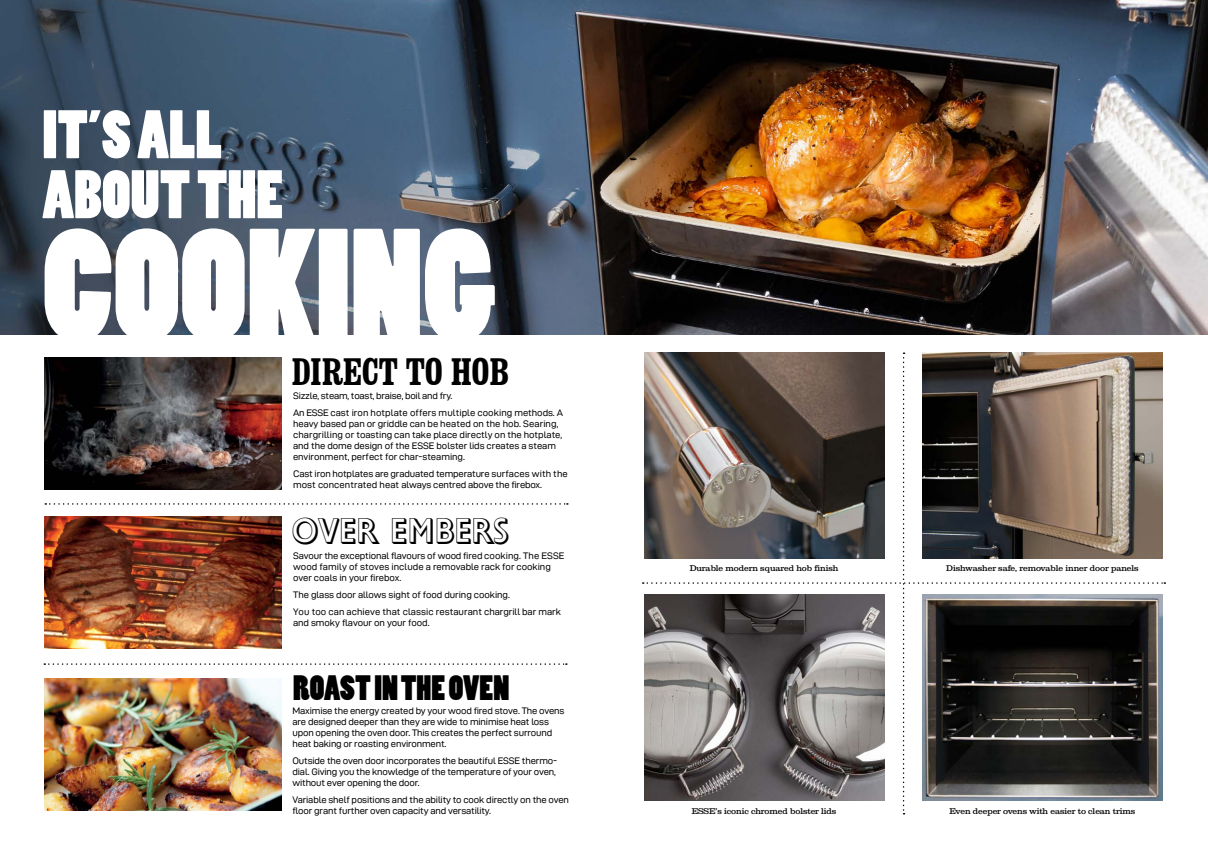
<style>
.page{position:relative;width:1208px;height:859px;background:#fff}
.page>*{position:absolute;margin:0;border:0;box-sizing:border-box;transform-origin:0 0}
.t1{font:150px "Poplar Std";color:#fff}
.t2{font:64px/60px "Poplar Std";color:#fff}
.t3{font:700 condensed 38px "Clarendon BT";letter-spacing:-.01em;color:#000}
.t4{font:34.5px "Gill Sans MT Shadow";letter-spacing:-.015em;color:#000}
.t5{font:33px "Poplar Std";color:#000}
.t6{font:9.5px/11px "D DIN Exp";letter-spacing:-.015em;color:#000}
.t7{font:8px "Clarxndon";color:#000}
</style>
<div class="page">
<img style="left:0;top:0;width:1208px;height:334px">
<img style="left:45px;top:517px;width:237px;height:132px">
<img style="left:45px;top:678px;width:237px;height:132px">
<svg style="left:45px;top:503px;width:523px;height:2px"></svg>
<svg style="left:44px;top:663px;width:523px;height:2px"></svg>
<img style="left:45px;top:357px;width:237px;height:132px">
<img style="left:643px;top:352px;width:522px;height:462px">
<h2 class="t2" style="left:43px;top:108px;width:242px">IT’S ALL<br>ABOUT THE</h2>
<h1 class="t1" style="left:43px;top:204px;width:454px">COOKING</h1>
<h3 class="t3" style="left:291px;top:348px;width:219px">DIRECT TO HOB</h3>
<p class="t6" style="left:293px;top:388px;width:271px;line-height:16.7px">Sizzle, steam, toast, braise, boil and fry.<br>An ESSE cast iron hotplate offers multiple cooking methods. A</p>
<p class="t6" style="left:293px;top:418px;width:271px">heavy based pan or griddle can be heated on the hob. Searing, chargrilling or toasting can take place directly on the hotplate, and the dome design of the ESSE bolster lids creates a steam environment, perfect for char-steaming.</p>
<p class="t6" style="left:293px;top:468px;width:276px">Cast iron hotplates are graduated temperature surfaces with the most concentrated heat always centred above the firebox.</p>
<h3 class="t4" style="left:290px;top:507px;width:220px">OVER EMBERS</h3>
<p class="t6" style="left:293px;top:550px;width:273px">Savour the exceptional flavours of wood fired cooking. The ESSE wood family of stoves include a removable rack for cooking over coals in your firebox.</p>
<p class="t6" style="left:293px;top:586px;width:269px;line-height:16.7px">The glass door allows sight of food during cooking.<br>You too can achieve that classic restaurant chargrill bar mark</p>
<p class="t6" style="left:293px;top:617px;width:138px">and smoky flavour on your food.</p>
<h3 class="t5" style="left:293px;top:670px;width:218px">ROAST IN THE OVEN</h3>
<p class="t6" style="left:292px;top:705px;width:273px">Maximise the energy created by your wood fired stove. The ovens are designed deeper than they are wide to minimise heat loss upon opening the oven door. This creates the perfect surround heat baking or roasting environment.</p>
<p class="t6" style="left:292px;top:755px;width:266px">Outside the oven door incorporates the beautiful ESSE thermo&shy;dial. Giving you the knowledge of the temperature of your oven, without ever opening the door.</p>
<p class="t6" style="left:292px;top:794px;width:278px">Variable shelf positions and the ability to cook directly on the oven floor grant further oven capacity and versatility.</p>
<p class="t7" style="left:690px;top:564px;width:150px">Durable modern squared hob finish</p>
<p class="t7" style="left:946px;top:564px;width:194px">Dishwasher safe, removable inner door panels</p>
<p class="t7" style="left:692px;top:806px;width:146px">ESSE’s iconic chromed bolster lids</p>
<p class="t7" style="left:949px;top:806px;width:187px">Even deeper ovens with easier to clean trims</p>
</div>
